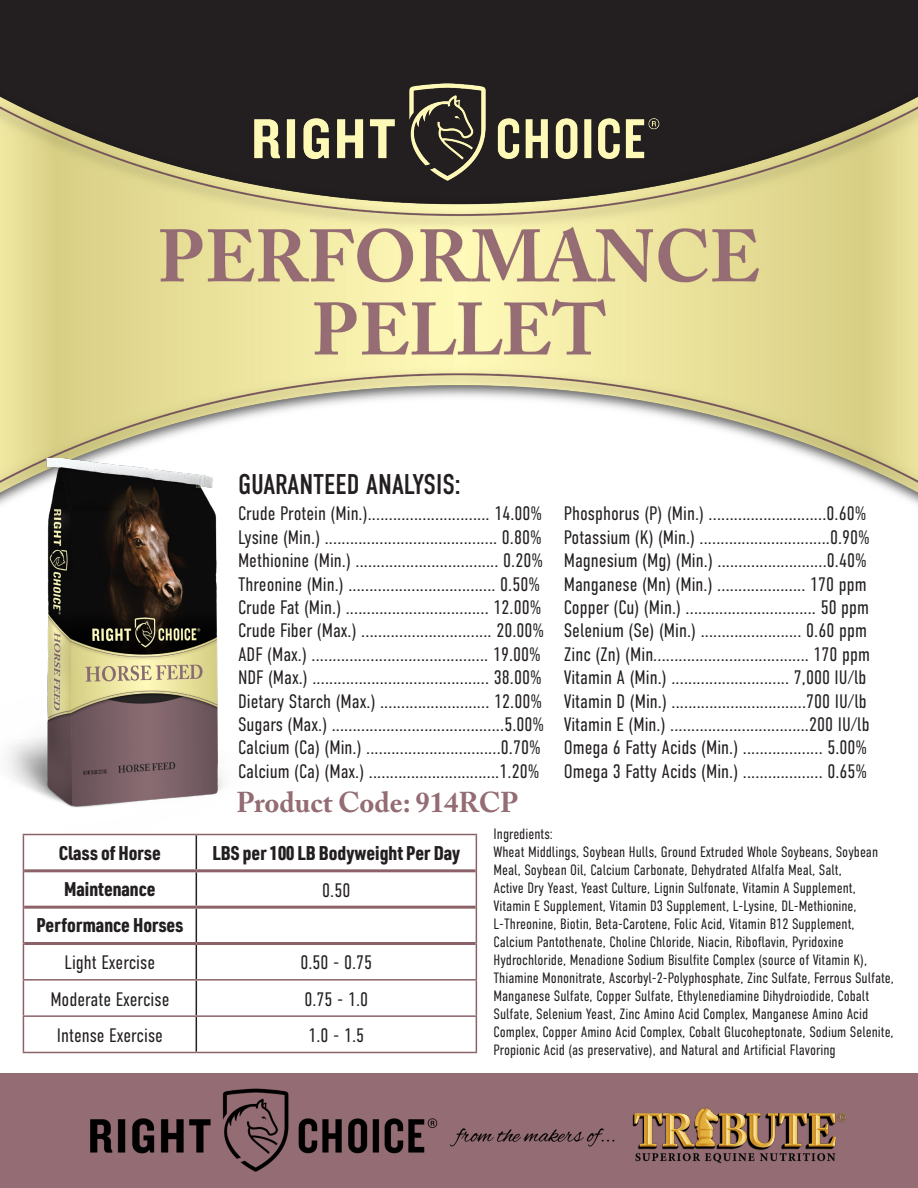
<style>
.page{position:relative;width:918px;height:1188px;background:#fff}
.page>*{position:absolute;margin:0;border:0;box-sizing:border-box;transform-origin:0 0}
.t1{font:28.5px "DIN Condensed";color:#231f20}
.t2{font:700 28.5px "Adobe Caslon Pro";color:#946c73}
.t3{font:300 19.5px "DIN Condensed";color:#231f20}
.t4{font:900 19.5px "URWDIN Cond";color:#231f20}
.t5{font:300 15px/18px "DIN Condensed";color:#231f20}
</style>
<div class="page">
<div style="left:0;top:1074px;width:918px;height:114px;background:#946c73"></div>
<img style="left:454px;top:1073px;width:413px;height:90px">
<img style="left:54px;top:1073px;width:400px;height:99px">
<div style="left:0;top:0;width:918px;height:226px;background:#231f20"></div>
<img style="left:0;top:83px;width:918px;height:422px">
<img style="left:0;top:458px;width:304px;height:350px">
<hr style="left:196px;top:835px;width:1px;height:34px;background:#231f20">
<hr style="left:196px;top:872px;width:1px;height:34px;background:#231f20">
<hr style="left:196px;top:909px;width:1px;height:33px;background:#231f20">
<hr style="left:196px;top:945px;width:1px;height:34px;background:#231f20">
<hr style="left:196px;top:981px;width:1px;height:34px;background:#231f20">
<hr style="left:196px;top:1017px;width:1px;height:35px;background:#231f20">
<hr style="left:23px;top:834px;width:173px;height:1px;background:#8d6168">
<hr style="left:23px;top:835px;width:1px;height:36px;background:#8d6168">
<hr style="left:196px;top:834px;width:281px;height:1px;background:#8d6168">
<hr style="left:476px;top:835px;width:1px;height:36px;background:#8d6168">
<hr style="left:23px;top:871px;width:1px;height:36px;background:#8d6168">
<hr style="left:476px;top:871px;width:1px;height:36px;background:#8d6168">
<hr style="left:23px;top:907px;width:1px;height:37px;background:#8d6168">
<hr style="left:476px;top:907px;width:1px;height:37px;background:#8d6168">
<hr style="left:23px;top:944px;width:1px;height:35px;background:#8d6168">
<hr style="left:476px;top:944px;width:1px;height:35px;background:#8d6168">
<hr style="left:23px;top:979px;width:173px;height:2px;background:#8d6168">
<hr style="left:23px;top:981px;width:1px;height:34px;background:#8d6168">
<hr style="left:196px;top:979px;width:281px;height:2px;background:#8d6168">
<hr style="left:476px;top:981px;width:1px;height:34px;background:#8d6168">
<hr style="left:23px;top:1015px;width:173px;height:2px;background:#8d6168">
<hr style="left:23px;top:1017px;width:1px;height:35px;background:#8d6168">
<hr style="left:196px;top:1015px;width:281px;height:2px;background:#8d6168">
<hr style="left:476px;top:1017px;width:1px;height:35px;background:#8d6168">
<hr style="left:23px;top:1052px;width:173px;height:1px;background:#8d6168">
<hr style="left:196px;top:1052px;width:281px;height:1px;background:#8d6168">
<hr style="left:24px;top:869px;width:172px;height:3px;background:#8d6168">
<hr style="left:196px;top:869px;width:280px;height:3px;background:#8d6168">
<hr style="left:24px;top:906px;width:172px;height:3px;background:#8d6168">
<hr style="left:196px;top:906px;width:280px;height:3px;background:#8d6168">
<hr style="left:24px;top:942px;width:172px;height:3px;background:#8d6168">
<hr style="left:196px;top:942px;width:280px;height:3px;background:#8d6168">
<p class="t1" style="left:238px;top:469px;width:224px">GUARANTEED ANALYSIS:</p>
<p class="t3" style="left:238px;top:503px;width:306px">Crude Protein (Min.)............................. 14.00%</p>
<p class="t3" style="left:238px;top:526px;width:305px">Lysine (Min.) ......................................... 0.80%</p>
<p class="t3" style="left:238px;top:550px;width:307px">Methionine (Min.) .................................. 0.20%</p>
<p class="t3" style="left:238px;top:573px;width:304px">Threonine (Min.) ................................... 0.50%</p>
<p class="t3" style="left:238px;top:596px;width:305px">Crude Fat (Min.) .................................. 12.00%</p>
<p class="t3" style="left:238px;top:620px;width:308px">Crude Fiber (Max.) ............................... 20.00%</p>
<p class="t3" style="left:238px;top:643px;width:304px">ADF (Max.) .......................................... 19.00%</p>
<p class="t3" style="left:238px;top:667px;width:305px">NDF (Max.) .......................................... 38.00%</p>
<p class="t3" style="left:238px;top:690px;width:306px">Dietary Starch (Max.) .......................... 12.00%</p>
<p class="t3" style="left:238px;top:713px;width:308px">Sugars (Max.) .........................................5.00%</p>
<p class="t3" style="left:238px;top:737px;width:304px">Calcium (Ca) (Min.) ................................0.70%</p>
<p class="t3" style="left:238px;top:760px;width:303px">Calcium (Ca) (Max.) ...............................1.20%</p>
<p class="t2" style="left:237px;top:786px;width:284px">Product Code: 914RCP</p>
<p class="t3" style="left:564px;top:503px;width:304px">Phosphorus (P) (Min.) ............................0.60%</p>
<p class="t3" style="left:564px;top:526px;width:308px">Potassium (K) (Min.) ...............................0.90%</p>
<p class="t3" style="left:564px;top:550px;width:305px">Magnesium (Mg) (Min.) ..........................0.40%</p>
<p class="t3" style="left:564px;top:573px;width:304px">Manganese (Mn) (Min.) ..................... 170 ppm</p>
<p class="t3" style="left:564px;top:596px;width:307px">Copper (Cu) (Min.) ............................... 50 ppm</p>
<p class="t3" style="left:564px;top:620px;width:305px">Selenium (Se) (Min.) ........................ 0.60 ppm</p>
<p class="t3" style="left:564px;top:643px;width:308px">Zinc (Zn) (Min..................................... 170 ppm</p>
<p class="t3" style="left:564px;top:667px;width:304px">Vitamin A (Min.) ............................ 7,000 IU/lb</p>
<p class="t3" style="left:564px;top:690px;width:305px">Vitamin D (Min.) ................................700 IU/lb</p>
<p class="t3" style="left:564px;top:713px;width:307px">Vitamin E (Min.) .................................200 IU/lb</p>
<p class="t3" style="left:564px;top:737px;width:305px">Omega 6 Fatty Acids (Min.) ................... 5.00%</p>
<p class="t3" style="left:564px;top:760px;width:305px">Omega 3 Fatty Acids (Min.) ................... 0.65%</p>
<p class="t4" style="left:59px;top:839px;width:103px">Class of Horse</p>
<p class="t4" style="left:212px;top:839px;width:249px">LBS per 100 LB Bodyweight Per Day</p>
<p class="t4" style="left:64px;top:876px;width:93px">Maintenance</p>
<p class="t3" style="left:322px;top:879px;width:30px">0.50</p>
<p class="t4" style="left:36px;top:912px;width:148px">Performance Horses</p>
<p class="t3" style="left:65px;top:952px;width:92px">Light Exercise</p>
<p class="t3" style="left:300px;top:952px;width:73px">0.50 - 0.75</p>
<p class="t3" style="left:50px;top:988px;width:121px">Moderate Exercise</p>
<p class="t3" style="left:304px;top:988px;width:65px">0.75 - 1.0</p>
<p class="t3" style="left:57px;top:1024px;width:108px">Intense Exercise</p>
<p class="t3" style="left:308px;top:1024px;width:57px">1.0 - 1.5</p>
<p class="t5" style="left:494px;top:825px;width:61px">Ingredients:</p>
<p class="t5" style="left:494px;top:843px;width:402px">Wheat Middlings, Soybean Hulls, Ground Extruded Whole Soybeans, Soybean Meal, Soybean Oil, Calcium Carbonate, Dehydrated Alfalfa Meal, Salt,<br>Active Dry Yeast, Yeast Culture, Lignin Sulfonate, Vitamin A Supplement, Vitamin E Supplement, Vitamin D3 Supplement, L-Lysine, DL-Methionine, L-Threonine, Biotin, Beta-Carotene, Folic Acid, Vitamin B12 Supplement, Calcium Pantothenate, Choline Chloride, Niacin, Riboflavin, Pyridoxine Hydrochloride, Menadione Sodium Bisulfite Complex (source of Vitamin K), Thiamine Mononitrate, Ascorbyl-2-Polyphosphate, Zinc Sulfate, Ferrous Sulfate, Manganese Sulfate, Copper Sulfate, Ethylenediamine Dihydroiodide, Cobalt Sulfate, Selenium Yeast, Zinc Amino Acid Complex, Manganese Amino Acid Complex, Copper Amino Acid Complex, Cobalt Glucoheptonate, Sodium Selenite, Propionic Acid (as preservative), and Natural and Artificial Flavoring</p>
</div>
